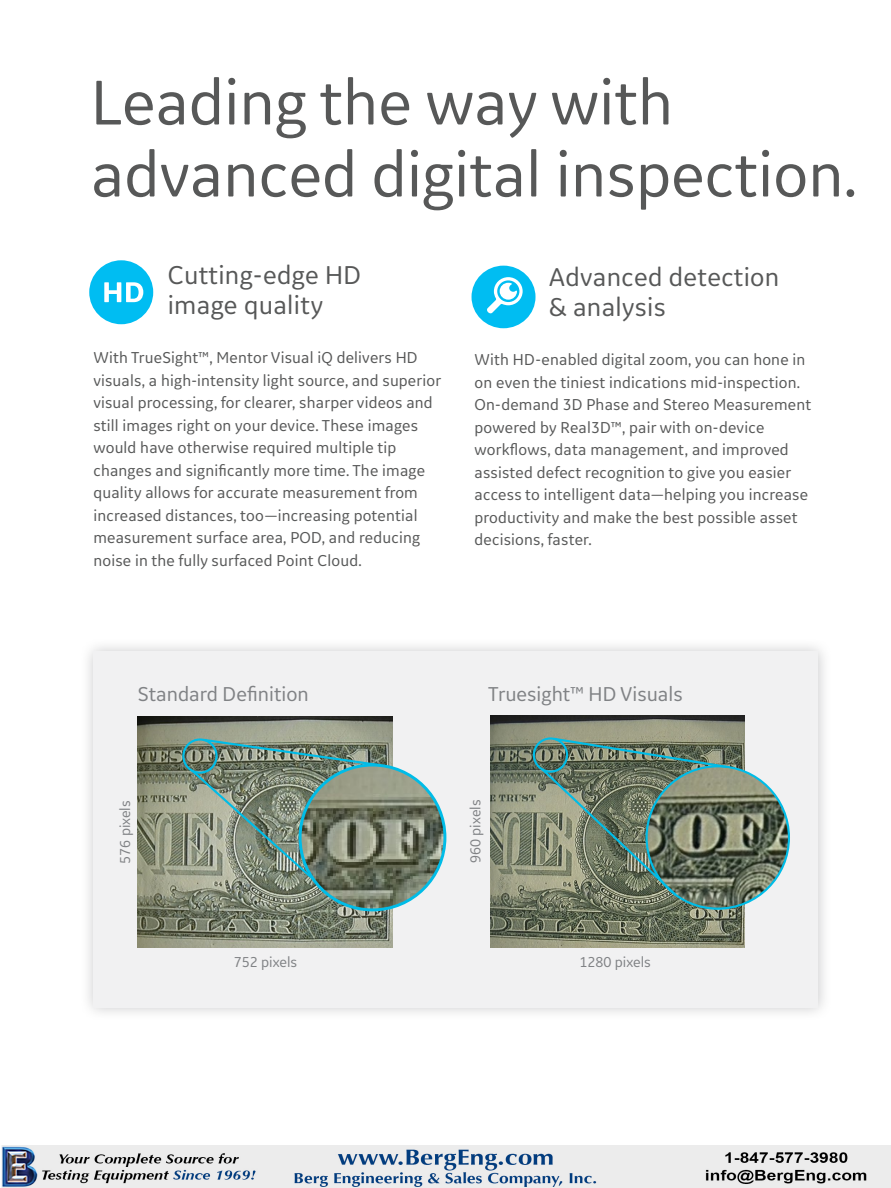
<style>
.page{position:relative;width:891px;height:1188px;background:#fff}
.page>*{position:absolute;margin:0;border:0;box-sizing:border-box;transform-origin:0 0}
.t1{font:66px/72px "GE Inspira Sans";color:#575858}
.t2{font:27px/30px "GE Inspira Sans";letter-spacing:.01em;color:#575858}
.t3{font:21px "GE Inspira Sans";color:#808285}
.t4{font:16.5px/22.5px "GE Inspira Sans";letter-spacing:.01em;color:#575858}
.t5{font:15px "GE Inspira Sans";color:#808285}
</style>
<div class="page">
<div style="left:80px;top:638px;width:752px;height:383px;background:#808285;opacity:.43"></div>
<div style="left:94px;top:651px;width:724px;height:357px;background:#f1f1f2"></div>
<img style="left:138px;top:716px;width:254px;height:232px">
<div style="left:182px;top:738px;width:36px;height:36px;border:2px solid #00bce7;border-radius:50%"></div>
<svg style="left:189px;top:737px;width:194px;height:169px;background:#7f8f7f"></svg>
<img style="left:490px;top:716px;width:255px;height:232px">
<div style="left:533px;top:737px;width:35px;height:36px;border:2px solid #00bce7;border-radius:50%"></div>
<img style="left:647px;top:766px;width:142px;height:143px;border-radius:71px">
<svg style="left:539px;top:736px;width:190px;height:162px;background:#707e6b"></svg>
<div style="left:89px;top:260px;width:64px;height:64px;background:#00bdf2;border-radius:50%"></div>
<svg style="left:104px;top:282px;width:39px;height:20px"></svg>
<div style="left:472px;top:266px;width:64px;height:62px;background:#00bdf2;border-radius:50%"></div>
<svg style="left:487px;top:277px;width:36px;height:37px"></svg>
<img style="left:300px;top:765px;width:145px;height:145px;border-radius:72px">
<div style="left:299px;top:764px;width:147px;height:147px;border:3px solid #00bce7;border-radius:50%"></div>
<img style="left:1px;top:1145px;width:890px;height:43px">
<h1 class="t1" style="left:91px;top:65px;width:767px">Leading the way with advanced digital inspection.</h1>
<h2 class="t2" style="left:168px;top:259px;width:195px">Cutting-edge HD image quality</h2>
<p class="t4" style="left:93px;top:346px;width:349px">With TrueSight™, Mentor Visual iQ delivers HD visuals, a high-intensity light source, and superior visual processing, for clearer, sharper videos and still images right on your device. These images would have otherwise required multiple tip changes and significantly more time. The image quality allows for accurate measurement from increased distances, too—increasing potential measurement surface area, POD, and reducing noise in the fully surfaced Point Cloud.</p>
<h2 class="t2" style="left:549px;top:261px;width:232px">Advanced detection &amp; analysis</h2>
<p class="t4" style="left:475px;top:348px;width:338px">With HD-enabled digital zoom, you can hone in on even the tiniest indications mid-inspection.<br>On-demand 3D Phase and Stereo Measurement powered by Real3D™, pair with on-device workflows, data management, and improved assisted defect recognition to give you easier access to intelligent data—helping you increase productivity and make the best possible asset decisions, faster.</p>
<p class="t3" style="left:138px;top:681px;width:173px">Standard Definition</p>
<p class="t3" style="left:488px;top:681px;width:196px">Truesight™ HD Visuals</p>
<p class="t5" style="left:116px;top:864px;width:65px;rotate:-90deg">576 pixels</p>
<p class="t5" style="left:466px;top:863px;width:65px;rotate:-90deg">960 pixels</p>
<p class="t5" style="left:234px;top:953px;width:65px">752 pixels</p>
<p class="t5" style="left:580px;top:952px;width:73px">1280 pixels</p>
</div>
